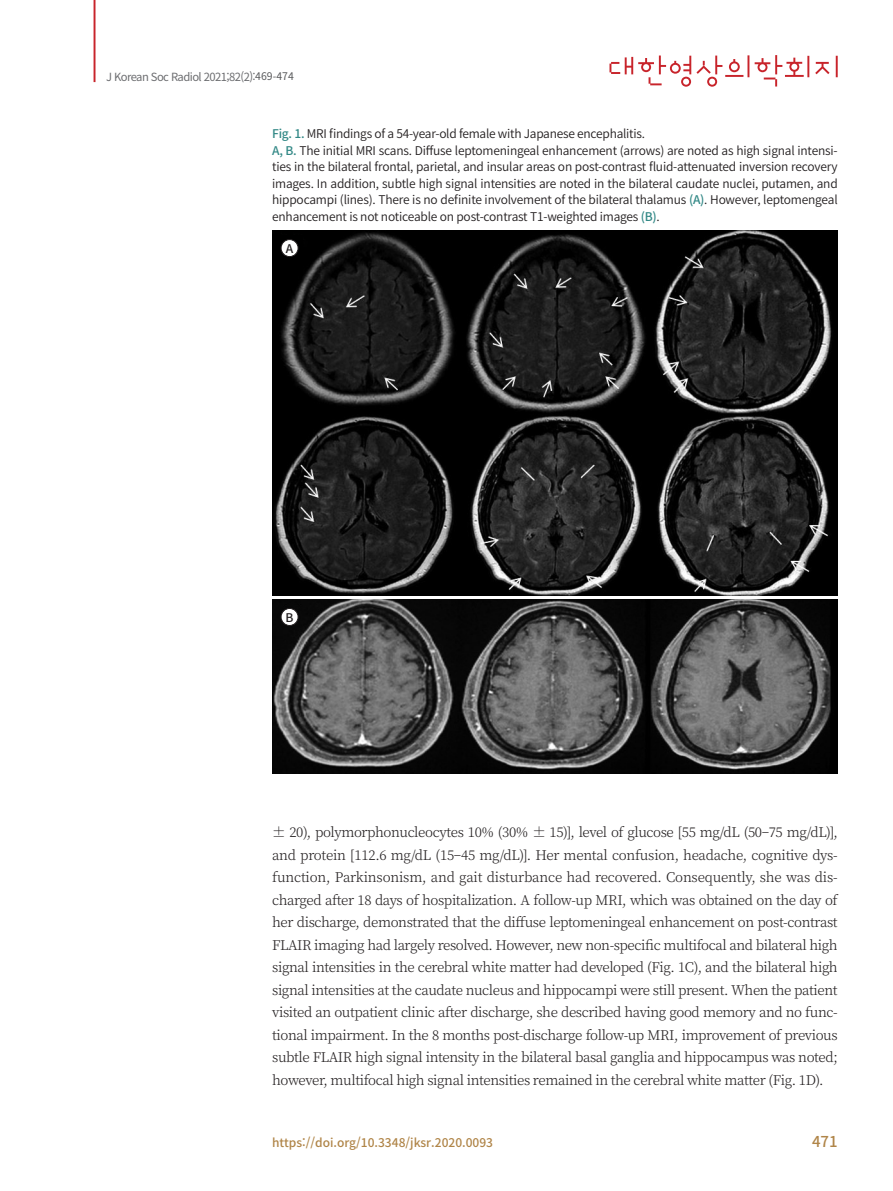
<style>
.page{position:relative;width:893px;height:1191px;background:#fff}
.page>*{position:absolute;margin:0;border:0;box-sizing:border-box;transform-origin:0 0}
.t1{font:500 15px "Noto Sans CJ Kkr";color:#b08548}
.t2{font:300 13.5px/22.5px "Noto Serif CJ Kkr";letter-spacing:-.03em;color:#231f20;text-align:justify}
.t3{font:600 12px/16.5px "Noto Sans CJ Kkr";letter-spacing:-.015em;color:#231f20}
.t4{font:500 12px "Noto Sans CJ Kkr";color:#b08548}
.t5{font:500 12px "Noto Sans CJ Kkr";color:#231f20}
.t6{font:11.25px "Noto Sans CJ Kkr";letter-spacing:-.05em;color:#6c6d70}
.s1{font-size:10.5px;color:#57585a}
.s2{font-weight:500;color:#328886}
</style>
<div class="page">
<hr style="left:94px;top:0;width:1px;height:82px;background:#c8242b">
<svg style="left:609px;top:55px;width:229px;height:32px"></svg>
<img style="left:272px;top:231px;width:566px;height:364px">
<div style="left:281px;top:239px;width:17px;height:18px;background:#fff;border-radius:50%"></div>
<div style="left:281px;top:239px;width:17px;height:18px;border:1px solid #231f20;border-radius:50%"></div>
<img style="left:272px;top:599px;width:566px;height:174px">
<div style="left:281px;top:608px;width:17px;height:17px;background:#fff;border-radius:50%"></div>
<div style="left:281px;top:608px;width:17px;height:17px;border:1px solid #231f20;border-radius:50%"></div>
<p class="t6" style="left:106px;top:70px;width:189px">J Korean Soc Radiol 2021;82(2):<span class="s1">469-474</span></p>
<p class="t3" style="left:272px;top:126px;width:567px"><span class="s2">Fig. 1.</span> MRI findings of a 54-year-old female with Japanese encephalitis.<br><span class="s2">A, B.</span> The initial MRI scans. Diffuse leptomeningeal enhancement (arrows) are noted as high signal intensi&shy;ties in the bilateral frontal, parietal, and insular areas on post-contrast fluid-attenuated inversion recovery images. In addition, subtle high signal intensities are noted in the bilateral caudate nuclei, putamen, and hippocampi (lines). There is no definite involvement of the bilateral thalamus <span class="s2">(A)</span>. However, leptomengeal enhancement is not noticeable on post-contrast T1-weighted images <span class="s2">(B)</span>.</p>
<p class="t5" style="left:286px;top:241px;width:9px">A</p>
<p class="t5" style="left:286px;top:610px;width:10px">B</p>
<p class="t2" style="left:272px;top:821px;width:567px">± 20), polymorphonucleocytes 10% (30% ± 15)], level of glucose [55 mg/dL (50–75 mg/dL)], and protein [112.6 mg/dL (15–45 mg/dL)]. Her mental confusion, headache, cognitive dys&shy;function, Parkinsonism, and gait disturbance had recovered. Consequently, she was dis&shy;charged after 18 days of hospitalization. A follow-up MRI, which was obtained on the day of her discharge, demonstrated that the diffuse leptomeningeal enhancement on post-contrast FLAIR imaging had largely resolved. However, new non-specific multifocal and bilateral high signal intensities in the cerebral white matter had developed (Fig. 1C), and the bilateral high signal intensities at the caudate nucleus and hippocampi were still present. When the patient visited an outpatient clinic after discharge, she described having good memory and no func&shy;tional impairment. In the 8 months post-discharge follow-up MRI, improvement of previous subtle FLAIR high signal intensity in the bilateral basal ganglia and hippocampus was noted; however, multifocal high signal intensities remained in the cerebral white matter (Fig. 1D).</p>
<p class="t4" style="left:272px;top:1135px;width:222px">https://doi.org/10.3348/jksr.2020.0093</p>
<p class="t1" style="left:812px;top:1132px;width:27px">471</p>
</div>
